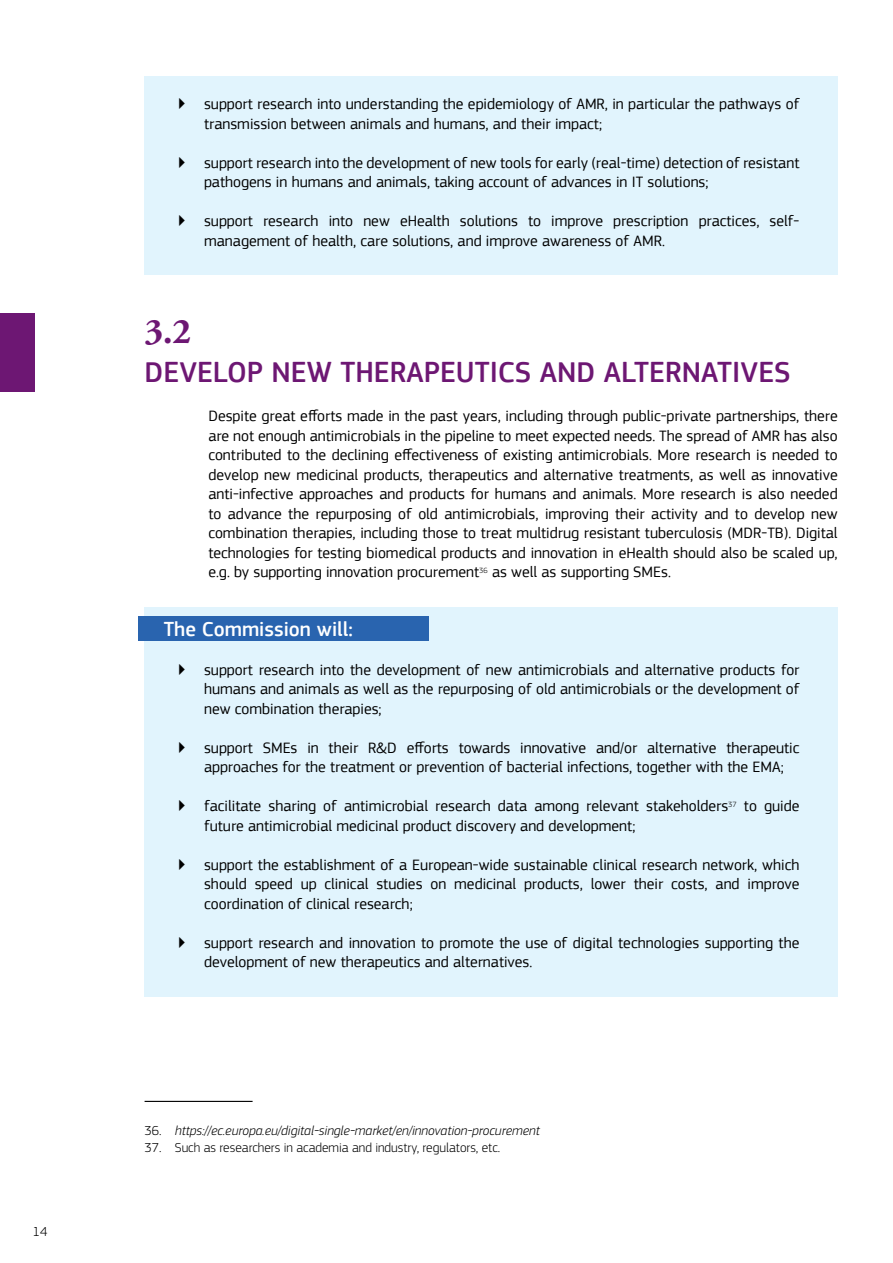
<style>
.page{position:relative;width:893px;height:1263px;background:#fff}
.page>*{position:absolute;margin:0;border:0;box-sizing:border-box;transform-origin:0 0}
.t1{font:700 36px "Adobe Garamond Pro";color:#6d1773}
.t2{font:500 30px "EC Square Sans Pro";color:#6d1773}
.t3{font:500 21px "EC Square Sans Pro";color:#fff}
.t4{font:15.75px/19.5px "EC Square Sans Pro";color:#000}
.t5{font:italic 300 13.5px "EC Square Sans Pro";color:#000}
.t6{font:300 13.5px "EC Square Sans Pro";color:#000}
.s1{font-style:normal}
</style>
<div class="page">
<div style="left:145px;top:77px;width:693px;height:198px;background:#e1f4fd"></div>
<div style="left:145px;top:607px;width:693px;height:389px;background:#e1f4fd"></div>
<div style="left:138px;top:617px;width:291px;height:24px;background:#2964af"></div>
<hr style="left:145px;top:1101px;width:108px;height:1px;background:#000">
<div style="left:0;top:314px;width:34px;height:78px;background:#6d1773"></div>
<p class="t6" style="left:33px;top:1224px;width:16px">14</p>
<p class="t4" style="left:204px;top:94px;width:597px;text-indent:-27px">▶ support research into understanding the epidemiology of AMR, in particular the pathways of transmission between animals and humans, and their impact;</p>
<p class="t4" style="left:204px;top:153px;width:597px;text-indent:-27px">▶ support research into the development of new tools for early (real-time) detection of resistant pathogens in humans and animals, taking account of advances in IT solutions;</p>
<p class="t4" style="left:204px;top:211px;width:597px;text-indent:-27px">▶ support research into new eHealth solutions to improve prescription practices, self&shy;management of health, care solutions, and improve awareness of AMR.</p>
<h1 class="t1" style="left:145px;top:311px;width:48px">3.2</h1>
<h2 class="t2" style="left:145px;top:355px;width:648px">DEVELOP NEW THERAPEUTICS AND ALTERNATIVES</h2>
<p class="t4" style="left:208px;top:406px;width:631px;text-align:justify">Despite great efforts made in the past years, including through public-private partnerships, there are not enough antimicrobials in the pipeline to meet expected needs. The spread of AMR has also contributed to the declining effectiveness of existing antimicrobials. More research is needed to develop new medicinal products, therapeutics and alternative treatments, as well as innovative anti-infective approaches and products for humans and animals. More research is also needed to advance the repurposing of old antimicrobials, improving their activity and to develop new combination therapies, including those to treat multidrug resistant tuberculosis (MDR-TB). Digital technologies for testing biomedical products and innovation in eHealth should also be scaled up, e.g. by supporting innovation procurement<sup>36</sup> as well as supporting SMEs.</p>
<h3 class="t3" style="left:164px;top:616px;width:191px">The Commission will:</h3>
<p class="t4" style="left:204px;top:660px;width:597px;text-align:justify;text-indent:-27px">▶ support research into the development of new antimicrobials and alternative products for humans and animals as well as the repurposing of old antimicrobials or the development of new combination therapies;</p>
<p class="t4" style="left:204px;top:738px;width:597px;text-indent:-27px">▶ support SMEs in their R&amp;D efforts towards innovative and/or alternative therapeutic approaches for the treatment or prevention of bacterial infections, together with the EMA;</p>
<p class="t4" style="left:204px;top:796px;width:597px;text-indent:-27px">▶ facilitate sharing of antimicrobial research data among relevant stakeholders<sup>37</sup> to guide future antimicrobial medicinal product discovery and development;</p>
<p class="t4" style="left:204px;top:855px;width:597px;text-align:justify;text-indent:-27px">▶ support the establishment of a European-wide sustainable clinical research network, which should speed up clinical studies on medicinal products, lower their costs, and improve coordination of clinical research;</p>
<p class="t4" style="left:204px;top:933px;width:597px;text-indent:-27px">▶ support research and innovation to promote the use of digital technologies supporting the development of new therapeutics and alternatives.</p>
<p class="t5" style="left:145px;top:1123px;width:397px"><span class="s1">36.</span> https://ec.europa.eu/digital-single-market/en/innovation-procurement</p>
<p class="t6" style="left:145px;top:1140px;width:357px">37. Such as researchers in academia and industry, regulators, etc.</p>
</div>
